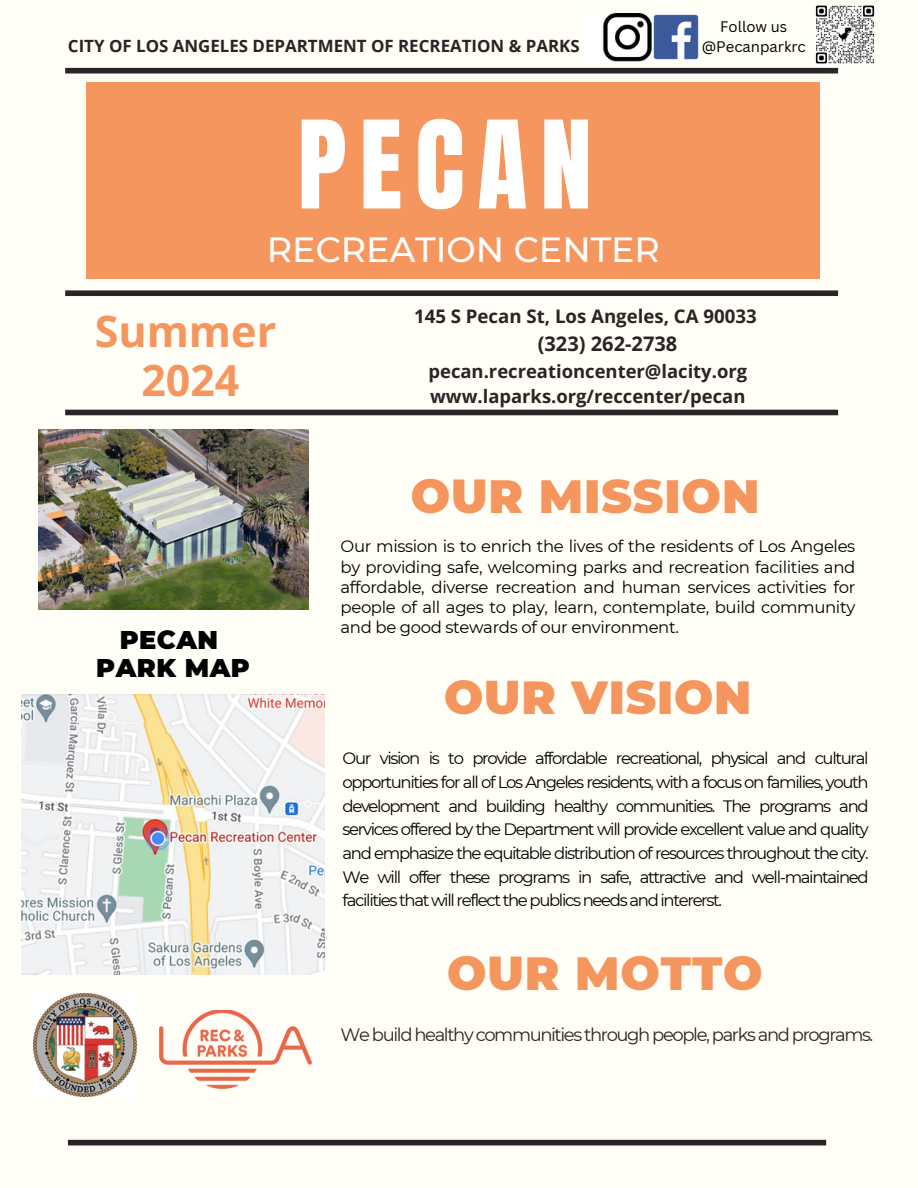
<style>
.page{position:relative;width:918px;height:1188px;background:#fffef7}
.page>*{position:absolute;margin:0;border:0;box-sizing:border-box;transform-origin:0 0}
.t1{font:103.5px "Anton";letter-spacing:.125em;color:#fff}
.t2{font:900 46.65px "Montserrat";letter-spacing:.02em;color:#f4965d}
.t3{font:900 46.5px "Montserrat";letter-spacing:.02em;color:#f4965d}
.t4{font:900 46.2px "Montserrat";letter-spacing:.02em;color:#f4965d}
.t5{font:700 43.05px "Open Sans";color:#f4965d}
.t6{font:700 42.9px "Open Sans";color:#f4965d}
.t7{font:500 34.95px "Montserrat";color:#fff}
.t8{font:900 25.65px/28.2px "Montserrat";letter-spacing:.02em;color:#000;text-align:center}
.t9{font:700 20.1px "Open Sans";color:#272525}
.t10{font:700 18.6px "Open Sans";color:#272525}
.t11{font:700 18.45px/24.8px "Open Sans";color:#272525}
.t12{font:18px "Montserrat";letter-spacing:-.08em;color:#272525}
.t13{font:700 16.95px "Open Sans";color:#272525}
.t14{font:16.5px/23.7px "Montserrat";letter-spacing:-.05em;color:#000;text-align:justify}
.t15{font:14.85px "Canva Sans";color:#000}
</style>
<div class="page">
<div style="left:65px;top:68px;width:773px;height:6px;background:#272525"></div>
<div style="left:65px;top:290px;width:773px;height:6px;background:#272525"></div>
<div style="left:65px;top:410px;width:773px;height:5px;background:#272525"></div>
<div style="left:68px;top:1140px;width:758px;height:5px;background:#272525"></div>
<div style="left:86px;top:83px;width:734px;height:196px;background:#f4965d"></div>
<img style="left:33px;top:993px;width:104px;height:104px">
<img style="left:602px;top:13px;width:50px;height:49px">
<img style="left:653px;top:14px;width:46px;height:46px">
<img style="left:160px;top:1010px;width:152px;height:78px">
<img style="left:22px;top:694px;width:302px;height:280px">
<img style="left:816px;top:5px;width:58px;height:59px">
<img style="left:38px;top:430px;width:270px;height:180px">
<p class="t13" style="left:68px;top:33px;width:513px">CITY OF LOS ANGELES DEPARTMENT OF RECREATION &amp; PARKS</p>
<p class="t1" style="left:298px;top:91px;width:296px">PECAN</p>
<p class="t7" style="left:267px;top:228px;width:395px">RECREATION CENTER</p>
<h4 class="t15" style="left:720px;top:16px;width:69px">Follow us</h4>
<h1 class="t15" style="left:702px;top:36px;width:106px">@Pecanparkrc</h1>
<p class="t5" style="left:95px;top:301px;width:183px">Summer</p>
<h5 class="t10" style="left:414px;top:303px;width:344px">145 S Pecan St, Los Angeles, CA 90033</h5>
<h2 class="t9" style="left:538px;top:329px;width:141px">(323) 262-2738</h2>
<p class="t6" style="left:141px;top:350px;width:100px">2024</p>
<p class="t8" style="left:96px;top:625px;width:155px">PECAN<br>PARK MAP</p>
<h2 class="t11" style="left:428px;top:358px;width:320px">pecan.recreationcenter@lacity.org www.laparks.org/reccenter/pecan</h2>
<p class="t2" style="left:411px;top:468px;width:350px">OUR MISSION</p>
<h6 class="t14" style="left:341px;top:536px;width:516px;line-height:20.2px">Our mission is to enrich the lives of the residents of Los Angeles by providing safe, welcoming parks and recreation facilities and affordable, diverse recreation and human services activities for people of all ages to play, learn, contemplate, build community and be good stewards of our environment.</h6>
<p class="t4" style="left:444px;top:669px;width:309px">OUR VISION</p>
<p class="t14" style="left:343px;top:747px;width:528px">Our vision is to provide affordable recreational, physical and cultural opportunities for all of Los Angeles residents, with a focus on families, youth development and building healthy communities. The programs and services offered by the Department will provide excellent value and quality and emphasize the equitable distribution of resources throughout the city.<br>We will offer these programs in safe, attractive and well-maintained facilities that will reflect the publics needs and intererst.</p>
<h2 class="t3" style="left:447px;top:945px;width:317px">OUR MOTTO</h2>
<p class="t12" style="left:341px;top:1023px;width:534px">We build healthy communities through people, parks and programs.</p>
</div>
